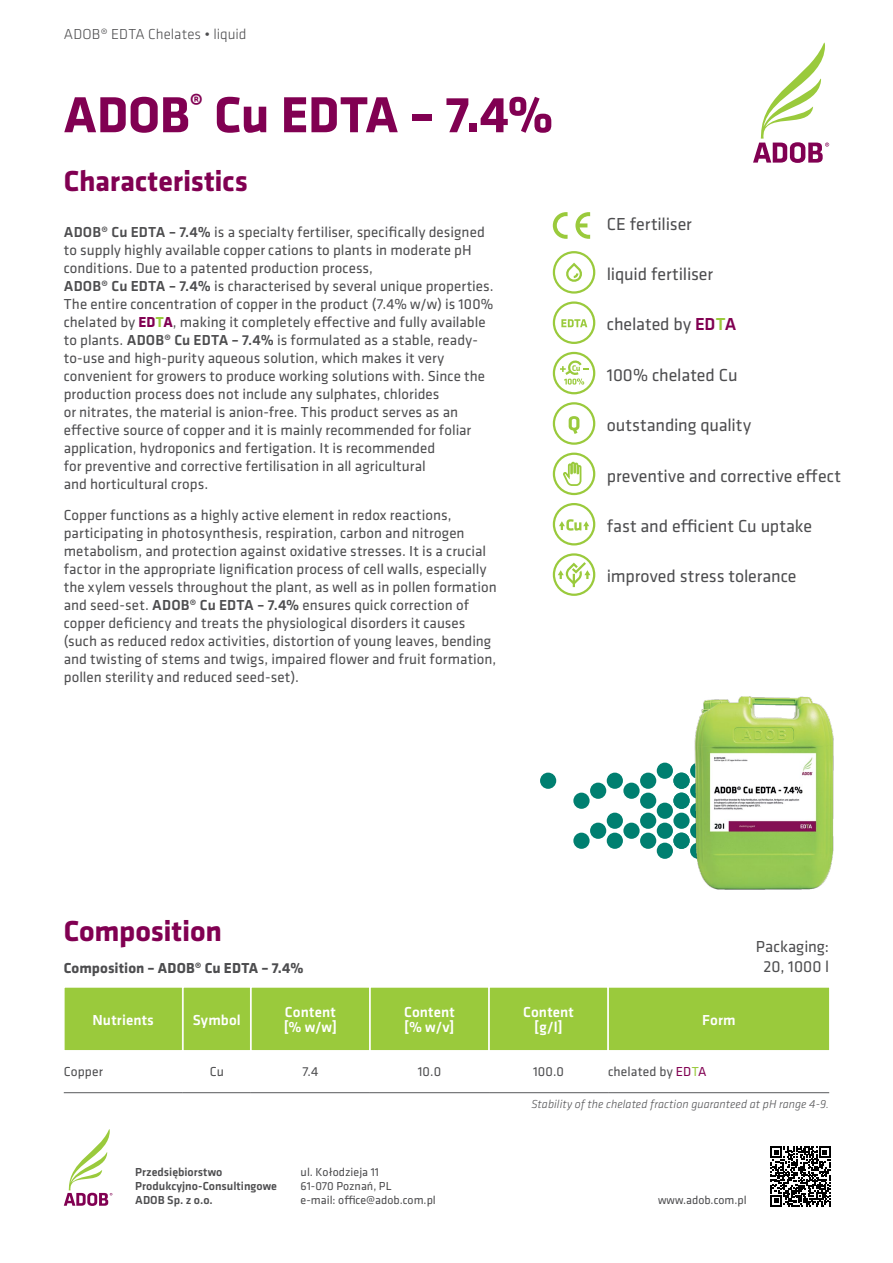
<style>
.page{position:relative;width:893px;height:1263px;background:#fff}
.page>*{position:absolute;margin:0;border:0;box-sizing:border-box;transform-origin:0 0}
.t1{font:700 52.5px "Klavika";letter-spacing:-.01em;color:#810052}
.t2{font:700 30px "Klavika";letter-spacing:-.01em;color:#810052}
.t3{font:18px "Klavika";letter-spacing:-.005em;color:#4d4d4f}
.t4{font:16.5px/19.8px "Klavika";letter-spacing:.005em;color:#4d4d4f;text-align:center}
.t5{font:15px/18px "Klavika";letter-spacing:.005em;color:#4d4d4f}
.t6{font:500 15px/15px "Klavika";letter-spacing:.01em;color:#fff}
.t7{font:700 15px "Klavika";letter-spacing:.005em;color:#4d4d4f}
.t8{font:300 15px "Klavika";letter-spacing:.005em;color:#4d4d4f}
.t9{font:13.5px "Klavika";letter-spacing:.01em;color:#4d4d4f}
.t10{font:12px/14.4px "Klavika";color:#4d4d4f}
.t11{font:500 12px/14.4px "Klavika";color:#4d4d4f}
.t12{font:italic 300 12px "Klavika";letter-spacing:.005em;color:#4d4d4f}
.s1{font-weight:500}
.s2{font-weight:700;color:#810052}
.s3{font-weight:700;color:#9aca3c}
.s4{font-weight:500;color:#810052}
.s5{font-weight:500;color:#9aca3c}
.s6{color:#810052}
.s7{color:#9aca3c}
</style>
<div class="page">
<svg style="left:753px;top:42px;width:76px;height:121px"></svg>
<svg style="left:64px;top:1129px;width:48px;height:77px"></svg>
<svg style="left:770px;top:1146px;width:60px;height:60px"></svg>
<svg style="left:575px;top:212px;width:15px;height:27px"></svg>
<svg style="left:553px;top:212px;width:15px;height:27px"></svg>
<div style="left:553px;top:251px;width:42px;height:43px;border:2px solid #9aca3c;border-radius:50%"></div>
<svg style="left:566px;top:262px;width:16px;height:20px"></svg>
<div style="left:553px;top:301px;width:42px;height:43px;border:2px solid #9aca3c;border-radius:50%"></div>
<svg style="left:561px;top:319px;width:26px;height:8px"></svg>
<div style="left:553px;top:352px;width:42px;height:42px;border:2px solid #9aca3c;border-radius:50%"></div>
<svg style="left:560px;top:361px;width:28px;height:24px"></svg>
<div style="left:553px;top:402px;width:42px;height:43px;border:2px solid #9aca3c;border-radius:50%"></div>
<svg style="left:569px;top:416px;width:10px;height:18px"></svg>
<div style="left:553px;top:453px;width:42px;height:42px;border:2px solid #9aca3c;border-radius:50%"></div>
<svg style="left:563px;top:461px;width:19px;height:25px"></svg>
<div style="left:553px;top:503px;width:42px;height:42px;border:2px solid #9aca3c;border-radius:50%"></div>
<svg style="left:559px;top:519px;width:30px;height:12px"></svg>
<div style="left:553px;top:553px;width:42px;height:43px;border:2px solid #9aca3c;border-radius:50%"></div>
<svg style="left:558px;top:562px;width:32px;height:25px"></svg>
<div style="left:673px;top:813px;width:17px;height:16px;background:#007f70;border-radius:50%"></div>
<div style="left:657px;top:843px;width:16px;height:16px;background:#007f70;border-radius:50%"></div>
<div style="left:590px;top:823px;width:16px;height:16px;background:#007f70;border-radius:50%"></div>
<div style="left:623px;top:823px;width:17px;height:16px;background:#007f70;border-radius:50%"></div>
<div style="left:657px;top:823px;width:16px;height:16px;background:#007f70;border-radius:50%"></div>
<div style="left:657px;top:803px;width:16px;height:16px;background:#007f70;border-radius:50%"></div>
<div style="left:590px;top:783px;width:16px;height:16px;background:#007f70;border-radius:50%"></div>
<div style="left:623px;top:783px;width:17px;height:16px;background:#007f70;border-radius:50%"></div>
<div style="left:657px;top:763px;width:16px;height:16px;background:#007f70;border-radius:50%"></div>
<div style="left:573px;top:833px;width:17px;height:16px;background:#007f70;border-radius:50%"></div>
<div style="left:607px;top:833px;width:16px;height:16px;background:#007f70;border-radius:50%"></div>
<div style="left:640px;top:833px;width:16px;height:16px;background:#007f70;border-radius:50%"></div>
<div style="left:673px;top:833px;width:17px;height:16px;background:#007f70;border-radius:50%"></div>
<div style="left:607px;top:813px;width:16px;height:16px;background:#007f70;border-radius:50%"></div>
<div style="left:640px;top:813px;width:16px;height:16px;background:#007f70;border-radius:50%"></div>
<div style="left:573px;top:793px;width:17px;height:16px;background:#007f70;border-radius:50%"></div>
<div style="left:640px;top:793px;width:16px;height:16px;background:#007f70;border-radius:50%"></div>
<div style="left:673px;top:793px;width:17px;height:16px;background:#007f70;border-radius:50%"></div>
<div style="left:540px;top:773px;width:16px;height:16px;background:#007f70;border-radius:50%"></div>
<div style="left:607px;top:773px;width:16px;height:16px;background:#007f70;border-radius:50%"></div>
<div style="left:640px;top:773px;width:16px;height:16px;background:#007f70;border-radius:50%"></div>
<div style="left:673px;top:773px;width:17px;height:16px;background:#007f70;border-radius:50%"></div>
<hr style="left:64px;top:1092px;width:119px;height:1px;background:#58595b">
<hr style="left:183px;top:1092px;width:68px;height:1px;background:#58595b">
<hr style="left:251px;top:1092px;width:119px;height:1px;background:#58595b">
<hr style="left:370px;top:1092px;width:119px;height:1px;background:#58595b">
<hr style="left:489px;top:1092px;width:119px;height:1px;background:#58595b">
<hr style="left:608px;top:1092px;width:221px;height:1px;background:#58595b">
<img style="left:686px;top:696px;width:148px;height:194px">
<div style="left:64px;top:987px;width:118px;height:63px;background:#9aca3c"></div>
<div style="left:64px;top:987px;width:119px;height:64px;border:1px solid #fff"></div>
<div style="left:183px;top:987px;width:67px;height:63px;background:#9aca3c"></div>
<div style="left:183px;top:987px;width:68px;height:64px;border:1px solid #fff"></div>
<div style="left:251px;top:987px;width:119px;height:63px;background:#9aca3c"></div>
<div style="left:251px;top:987px;width:119px;height:64px;border:1px solid #fff"></div>
<div style="left:608px;top:987px;width:222px;height:63px;background:#9aca3c"></div>
<div style="left:608px;top:987px;width:222px;height:64px;border:1px solid #fff"></div>
<div style="left:370px;top:987px;width:119px;height:63px;background:#9aca3c"></div>
<div style="left:370px;top:987px;width:119px;height:64px;border:1px solid #fff"></div>
<div style="left:489px;top:987px;width:119px;height:63px;background:#9aca3c"></div>
<div style="left:489px;top:987px;width:119px;height:64px;border:1px solid #fff"></div>
<p class="t8" style="left:64px;top:26px;width:184px">ADOB® EDTA Chelates • liquid</p>
<h1 class="t1" style="left:64px;top:86px;width:491px">ADOB<sup>®</sup> Cu EDTA – 7.4%</h1>
<h2 class="t2" style="left:64px;top:164px;width:186px">Characteristics</h2>
<p class="t5" style="left:64px;top:224px;width:431px"><span class="s1">ADOB® Cu EDTA – 7.4%</span> is a specialty fertiliser, specifically designed to supply highly available copper cations to plants in moderate pH conditions. Due to a patented production process,<br><span class="s1">ADOB® Cu EDTA – 7.4%</span> is characterised by several unique properties.<br>The entire concentration of copper in the product (7.4% w/w) is 100% chelated by <span class="s2">ED</span><span class="s3">T</span><span class="s2">A</span>, making it completely effective and fully available to plants. <span class="s1">ADOB® Cu EDTA – 7.4%</span> is formulated as a stable, ready&shy;to-use and high-purity aqueous solution, which makes it very convenient for growers to produce working solutions with. Since the production process does not include any sulphates, chlorides<br>or nitrates, the material is anion-free. This product serves as an effective source of copper and it is mainly recommended for foliar application, hydroponics and fertigation. It is recommended<br>for preventive and corrective fertilisation in all agricultural<br>and horticultural crops.</p>
<p class="t5" style="left:64px;top:506px;width:435px">Copper functions as a highly active element in redox reactions, participating in photosynthesis, respiration, carbon and nitrogen metabolism, and protection against oxidative stresses. It is a crucial factor in the appropriate lignification process of cell walls, especially the xylem vessels throughout the plant, as well as in pollen formation and seed-set. <span class="s1">ADOB® Cu EDTA – 7.4%</span> ensures quick correction of copper deficiency and treats the physiological disorders it causes (such as reduced redox activities, distortion of young leaves, bending and twisting of stems and twigs, impaired flower and fruit formation, pollen sterility and reduced seed-set).</p>
<h2 class="t2" style="left:64px;top:914px;width:160px">Composition</h2>
<p class="t7" style="left:64px;top:960px;width:241px">Composition – ADOB® Cu EDTA – 7.4%</p>
<p class="t3" style="left:607px;top:214px;width:86px">CE fertiliser</p>
<p class="t3" style="left:607px;top:264px;width:108px">liquid fertiliser</p>
<p class="t3" style="left:607px;top:315px;width:131px">chelated by <span class="s4">ED</span><span class="s5">T</span><span class="s4">A</span></p>
<p class="t3" style="left:607px;top:365px;width:132px">100% chelated Cu</p>
<p class="t3" style="left:607px;top:415px;width:146px">outstanding quality</p>
<p class="t3" style="left:607px;top:466px;width:236px">preventive and corrective effect</p>
<p class="t3" style="left:607px;top:516px;width:207px">fast and efficient Cu uptake</p>
<p class="t3" style="left:607px;top:567px;width:191px">improved stress tolerance</p>
<p class="t4" style="left:756px;top:937px;width:75px">Packaging:<br>20, 1000 l</p>
<p class="t6" style="left:93px;top:1012px;width:63px">Nutrients</p>
<p class="t6" style="left:193px;top:1012px;width:49px">Symbol</p>
<p class="t6" style="left:284px;top:1005px;width:55px">Content [% w/w]</p>
<p class="t6" style="left:702px;top:1012px;width:35px">Form</p>
<p class="t6" style="left:404px;top:1005px;width:52px">Content [% w/v]</p>
<p class="t6" style="left:523px;top:1005px;width:52px;text-align:center">Content [g/l]</p>
<p class="t9" style="left:64px;top:1064px;width:41px">Copper</p>
<p class="t9" style="left:210px;top:1064px;width:16px">Cu</p>
<p class="t9" style="left:302px;top:1064px;width:18px">7.4</p>
<p class="t9" style="left:418px;top:1064px;width:25px">10.0</p>
<p class="t9" style="left:533px;top:1064px;width:33px">100.0</p>
<p class="t9" style="left:608px;top:1064px;width:100px">chelated by <span class="s6">ED</span><span class="s7">T</span><span class="s6">A</span></p>
<p class="t12" style="left:532px;top:1097px;width:299px">Stability of the chelated fraction guaranteed at pH range 4-9.</p>
<p class="t11" style="left:135px;top:1164px;width:143px">Przedsiębiorstwo<br>Produkcyjno-Consultingowe<br>ADOB Sp. z o.o.</p>
<p class="t10" style="left:301px;top:1164px;width:137px">ul. Kołodzieja 11<br>61-070 Poznań, PL<br>e-mail: office@adob.com.pl</p>
<p class="t10" style="left:658px;top:1193px;width:90px">www.adob.com.pl</p>
</div>
